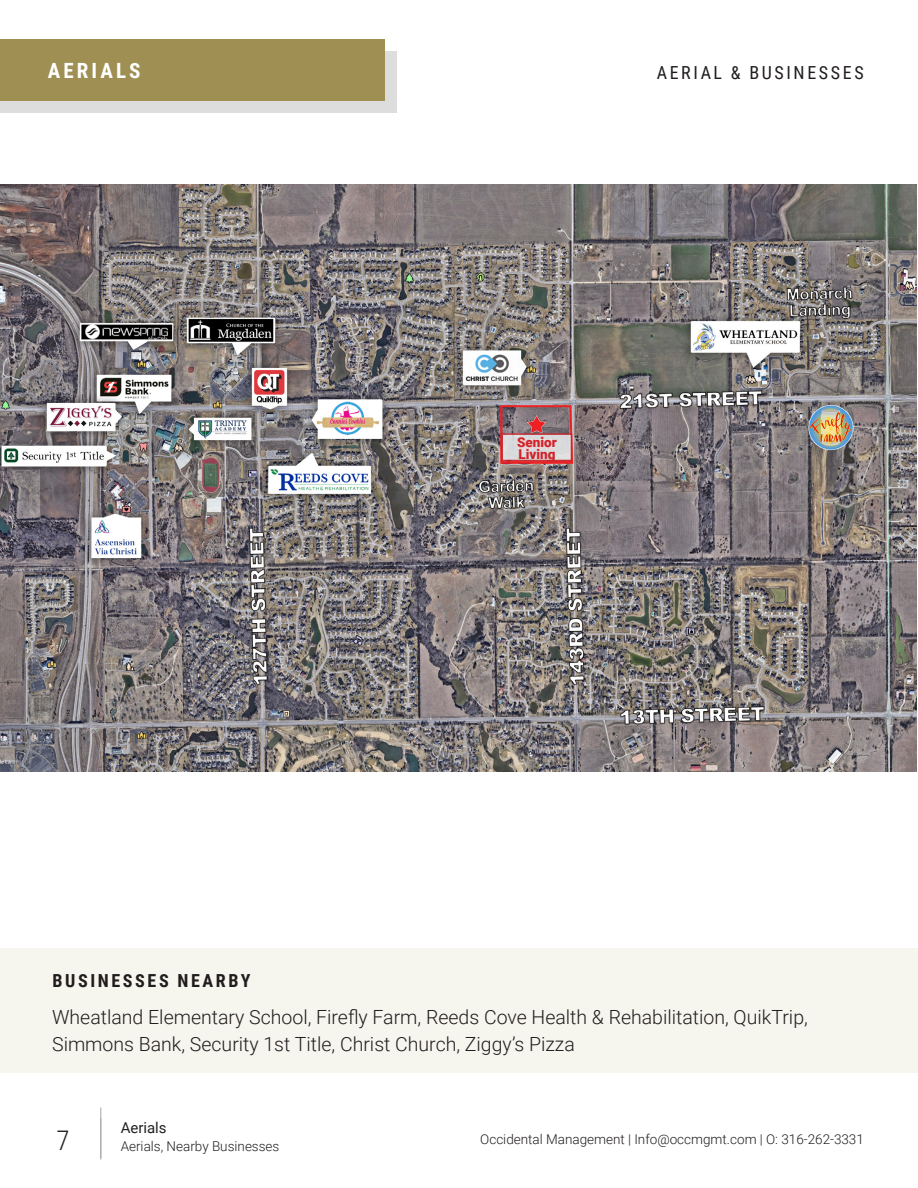
<style>
.page{position:relative;width:918px;height:1188px;background:#fff}
.page>*{position:absolute;margin:0;border:0;box-sizing:border-box;transform-origin:0 0}
.t1{font:300 27px "Roboto Condensed";color:#231f20}
.t2{font:700 21px "Roboto Condensed";letter-spacing:.145em;color:#fff}
.Basic_Copy{font:300 19.5px/27px "Roboto";color:#211d1e}
.Headline{font:18px "Roboto Condensed";letter-spacing:.145em;color:#211d1e}
.Headline-2{font:700 18px "Roboto Condensed";letter-spacing:.145em;color:#211d1e}
.t3{font:15px "Roboto";color:#231f20}
.t4{font:300 13.5px "Roboto";color:#211d1e}
.t5{font:300 13.5px "Roboto";color:#231f20}
.t6{font:900 13.5px/12px "Roboto";color:#d1232a}
</style>
<div class="page">
<hr style="left:101px;top:1118px;width:1px;height:42px;background:#a5a6a8">
<div style="left:0;top:949px;width:918px;height:124px;background:#f6f5ee"></div>
<div style="left:0;top:51px;width:397px;height:62px;background:#ddd"></div>
<div style="left:0;top:39px;width:384px;height:62px;background:#9f8f53"></div>
<hr style="left:101px;top:1108px;width:1px;height:50px;background:#a5a6a8">
<img style="left:0;top:184px;width:916px;height:587px">
<svg style="left:501px;top:433px;width:71px;height:28px;background:#d9c0c2"></svg>
<p class="t2" style="left:48px;top:56px;width:94px">AERIALS</p>
<p class="Headline" style="left:657px;top:60px;width:208px">AERIAL &amp; BUSINESSES</p>
<p class="t6" style="left:517px;top:436px;width:41px">Senior<br>Living</p>
<p class="Headline-2" style="left:52px;top:968px;width:200px">BUSINESSES NEARBY</p>
<p class="Basic_Copy" style="left:52px;top:1002px;width:757px">Wheatland Elementary School, Firefly Farm, Reeds Cove Health &amp; Rehabilitation, QuikTrip,<br>Simmons Bank, Security 1st Title, Christ Church, Ziggy’s Pizza</p>
<p class="t3" style="left:121px;top:1117px;width:47px">Aerials</p>
<p class="t5" style="left:121px;top:1136px;width:160px">Aerials, Nearby Businesses</p>
<h1 class="t1" style="left:56px;top:1122px;width:15px">7</h1>
<p class="t4" style="left:480px;top:1130px;width:385px">Occidental Management | Info@occmgmt.com | O: 316-262-3331</p>
</div>
